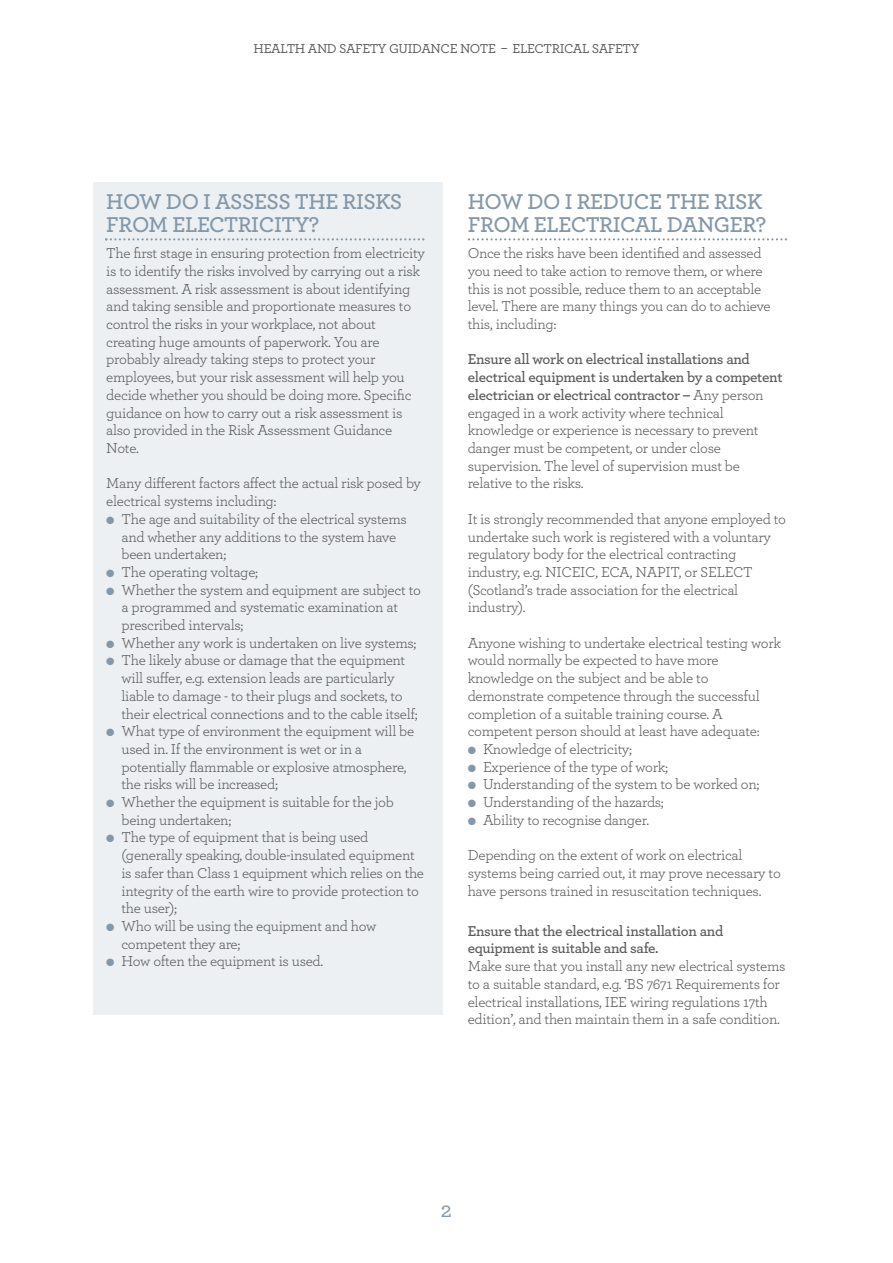
<style>
.page{position:relative;width:893px;height:1263px;background:#fff}
.page>*{position:absolute;margin:0;border:0;box-sizing:border-box;transform-origin:0 0}
.t1{font:600 22.5px/22.5px "Archer";letter-spacing:-.02em;color:#8498a9}
.t2{font:500 22.5px "Archer";color:#8498a9}
.t3{font:15px/17.7px "Archer";letter-spacing:-.02em;color:#5d5c5d}
.t4{font:600 15px/17.7px "Archer";letter-spacing:-.02em;color:#5d5c5d}
.t5{font:500 13.5px "Archer";letter-spacing:-.025em;color:#5d5c5d}
.s1{color:#8498a9}
.s2{font-weight:600}
</style>
<div class="page">
<div style="left:94px;top:182px;width:349px;height:832px;background:#ecf0f2"></div>
<svg style="left:105px;top:238px;width:319px;height:2px"></svg>
<svg style="left:468px;top:238px;width:319px;height:2px"></svg>
<p class="t5" style="left:254px;top:44px;width:387px">HEALTH AND SAFETY GUIDANCE NOTE – ELECTRICAL SAFETY</p>
<h1 class="t1" style="left:106px;top:193px;width:298px">HOW DO I ASSESS THE RISKS<br>FROM ELECTRICITY?</h1>
<p class="t3" style="left:106px;top:246px;width:320px">The first stage in ensuring protection from electricity is to identify the risks involved by carrying out a risk assessment. A risk assessment is about identifying and taking sensible and proportionate measures to control the risks in your workplace, not about creating huge amounts of paperwork. You are probably already taking steps to protect your employees, but your risk assessment will help you decide whether you should be doing more. Specific guidance on how to carry out a risk assessment is also provided in the Risk Assessment Guidance Note.</p>
<p class="t3" style="left:106px;top:476px;width:316px">Many different factors affect the actual risk posed by electrical systems including:</p>
<p class="t3" style="left:121px;top:511px;width:287px;text-indent:-15px"><span class="s1">●</span> The age and suitability of the electrical systems and whether any additions to the system have been undertaken;</p>
<p class="t3" style="left:106px;top:565px;width:153px"><span class="s1">●</span> The operating voltage;</p>
<p class="t3" style="left:121px;top:582px;width:301px;text-indent:-15px"><span class="s1">●</span> Whether the system and equipment are subject to a programmed and systematic examination at prescribed intervals;</p>
<p class="t3" style="left:106px;top:635px;width:312px"><span class="s1">●</span> Whether any work is undertaken on live systems;</p>
<p class="t3" style="left:121px;top:653px;width:298px;text-indent:-15px"><span class="s1">●</span> The likely abuse or damage that the equipment will suffer, e.g. extension leads are particularly liable to damage - to their plugs and sockets, to their electrical connections and to the cable itself;</p>
<p class="t3" style="left:121px;top:724px;width:294px;text-indent:-15px"><span class="s1">●</span> What type of environment the equipment will be used in. If the environment is wet or in a potentially flammable or explosive atmosphere, the risks will be increased;</p>
<p class="t3" style="left:121px;top:795px;width:274px;text-indent:-15px"><span class="s1">●</span> Whether the equipment is suitable for the job being undertaken;</p>
<p class="t3" style="left:121px;top:830px;width:304px;text-indent:-15px"><span class="s1">●</span> The type of equipment that is being used (generally speaking, double-insulated equipment is safer than Class 1 equipment which relies on the integrity of the earth wire to provide protection to the user);</p>
<p class="t3" style="left:121px;top:919px;width:256px;text-indent:-15px"><span class="s1">●</span> Who will be using the equipment and how competent they are;</p>
<p class="t3" style="left:106px;top:954px;width:218px"><span class="s1">●</span> How often the equipment is used.</p>
<h1 class="t1" style="left:468px;top:193px;width:300px">HOW DO I REDUCE THE RISK<br>FROM ELECTRICAL DANGER?</h1>
<p class="t3" style="left:468px;top:246px;width:305px">Once the risks have been identified and assessed you need to take action to remove them, or where this is not possible, reduce them to an acceptable level. There are many things you can do to achieve this, including:</p>
<p class="t3" style="left:468px;top:352px;width:316px"><span class="s2">Ensure all work on electrical installations and electrical equipment is undertaken by a competent electrician or electrical contractor –</span> Any person engaged in a work activity where technical knowledge or experience is necessary to prevent danger must be competent, or under close supervision. The level of supervision must be relative to the risks.</p>
<p class="t3" style="left:468px;top:511px;width:320px">It is strongly recommended that anyone employed to undertake such work is registered with a voluntary regulatory body for the electrical contracting industry, e.g. NICEIC, ECA, NAPIT, or SELECT (Scotland’s trade association for the electrical industry).</p>
<p class="t3" style="left:468px;top:635px;width:315px">Anyone wishing to undertake electrical testing work would normally be expected to have more knowledge on the subject and be able to demonstrate competence through the successful completion of a suitable training course. A competent person should at least have adequate:</p>
<p class="t3" style="left:468px;top:742px;width:166px"><span class="s1">●</span> Knowledge of electricity;</p>
<p class="t3" style="left:468px;top:759px;width:202px"><span class="s1">●</span> Experience of the type of work;</p>
<p class="t3" style="left:468px;top:777px;width:293px"><span class="s1">●</span> Understanding of the system to be worked on;</p>
<p class="t3" style="left:468px;top:795px;width:198px"><span class="s1">●</span> Understanding of the hazards;</p>
<p class="t3" style="left:468px;top:812px;width:183px"><span class="s1">●</span> Ability to recognise danger.</p>
<p class="t3" style="left:468px;top:848px;width:315px">Depending on the extent of work on electrical systems being carried out, it may prove necessary to have persons trained in resuscitation techniques.</p>
<p class="t4" style="left:468px;top:923px;width:257px">Ensure that the electrical installation and equipment is suitable and safe.</p>
<p class="t3" style="left:468px;top:959px;width:319px">Make sure that you install any new electrical systems to a suitable standard, e.g. ‘BS 7671 Requirements for electrical installations, IEE wiring regulations 17th edition’, and then maintain them in a safe condition.</p>
<h1 class="t2" style="left:441px;top:1202px;width:13px">2</h1>
</div>
